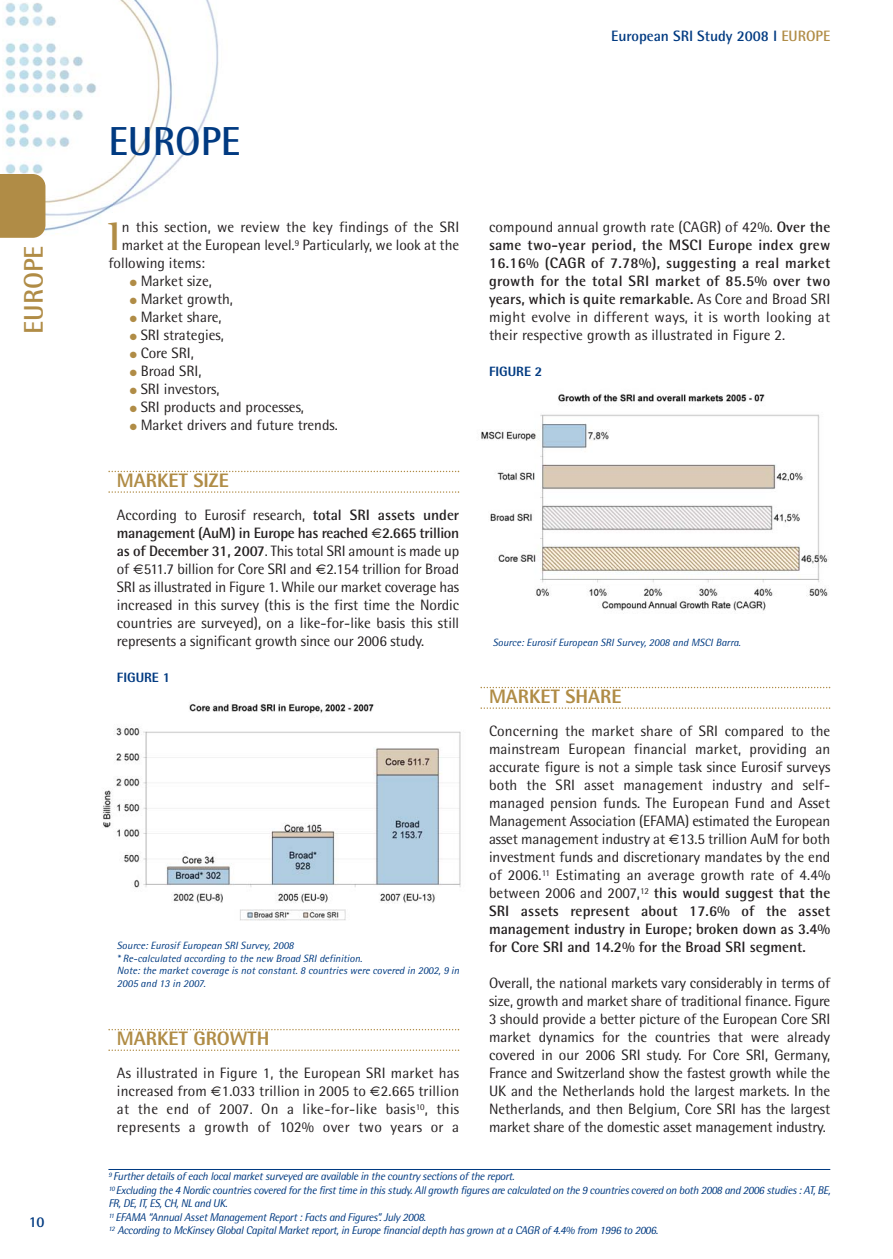
<style>
.page{position:relative;width:893px;height:1259px;background:#fff}
.page>*{position:absolute;margin:0;border:0;box-sizing:border-box;transform-origin:0 0}
.t1{font:700 40.5px "Rotis Semi Sans";color:#013a81}
.t2{font:700 40.5px "Rotis Semi Serif";color:#b08c46}
.t3{font:700 27px "Rotis Semi Sans";color:#b08c46}
.t4{font:800 19.5px "Rotis Semi Sans";color:#b08c46}
.t5{font:15px/18px "Rotis Semi Sans";color:#231f20;text-align:justify}
.t6{font:700 15px/18px "Rotis Semi Sans";letter-spacing:.01em;color:#231f20;text-align:justify}
.t7{font:700 15px "Rotis Semi Sans";color:#013a81}
.t8{font:800 13.5px "Rotis Semi Sans";color:#013a81}
.t9{font:italic 11.25px/13.5px "Rotis Semi Sans";letter-spacing:-.03em;color:#013a81}
.t10{font:italic 10.5px/12.6px "Rotis Semi Sans";color:#013b82}
.s1{color:#b08c46}
.s2{font-weight:700}
.s3{font-weight:400}
</style>
<div class="page">
<img style="left:5px;top:0;width:214px;height:234px">
<div style="left:0;top:174px;width:45px;height:64px;background:#b08c46"></div>
<svg style="left:108px;top:471px;width:351px;height:1px"></svg>
<svg style="left:108px;top:491px;width:351px;height:2px"></svg>
<svg style="left:108px;top:1029px;width:351px;height:1px"></svg>
<svg style="left:108px;top:1049px;width:351px;height:2px"></svg>
<svg style="left:480px;top:687px;width:350px;height:1px"></svg>
<svg style="left:480px;top:707px;width:350px;height:2px"></svg>
<hr style="left:108px;top:1169px;width:722px;height:1px;background:#013b82">
<img style="left:103px;top:703px;width:358px;height:218px">
<img style="left:481px;top:393px;width:348px;height:218px">
<h2 class="t3" style="left:24px;top:334px;width:90px;rotate:-90deg">EUROPE</h2>
<p class="t7" style="left:29px;top:1216px;width:17px">10</p>
<p class="t7" style="left:611px;top:30px;width:221px">European SRI Study 2008 I <span class="s1">EUROPE</span></p>
<h1 class="t1" style="left:108px;top:127px;width:134px">EUROPE</h1>
<h1 class="t2" style="left:108px;top:222px;width:14px">I</h1>
<p class="t5" style="left:122px;top:219px;width:339px">n this section, we review the key findings of the SRI</p>
<p class="t5" style="left:122px;top:237px;width:339px">market at the European level.<sup>9</sup> Particularly, we look at the</p>
<p class="t5" style="left:108px;top:255px;width:98px">following items:</p>
<p class="t5" style="left:130px;top:273px;width:84px"><span class="s1">●</span> Market size,</p>
<p class="t5" style="left:130px;top:291px;width:105px"><span class="s1">●</span> Market growth,</p>
<p class="t5" style="left:130px;top:309px;width:93px"><span class="s1">●</span> Market share,</p>
<p class="t5" style="left:130px;top:327px;width:96px"><span class="s1">●</span> SRI strategies,</p>
<p class="t5" style="left:130px;top:345px;width:66px"><span class="s1">●</span> Core SRI,</p>
<p class="t5" style="left:130px;top:363px;width:73px"><span class="s1">●</span> Broad SRI,</p>
<p class="t5" style="left:130px;top:381px;width:91px"><span class="s1">●</span> SRI investors,</p>
<p class="t5" style="left:130px;top:399px;width:176px"><span class="s1">●</span> SRI products and processes,</p>
<p class="t5" style="left:130px;top:417px;width:210px"><span class="s1">●</span> Market drivers and future trends.</p>
<h3 class="t4" style="left:117px;top:474px;width:113px">MARKET SIZE</h3>
<p class="t5" style="left:117px;top:507px;width:344px">According to Eurosif research, <span class="s2">total SRI assets under management (AuM) in Europe has reached 2.665 trillion as of December 31, 2007</span>. This total SRI amount is made up of 511.7 billion for Core SRI and 2.154 trillion for Broad SRI as illustrated in Figure 1. While our market coverage has increased in this survey (this is the first time the Nordic countries are surveyed), on a like-for-like basis this still represents a significant growth since our 2006 study.</p>
<p class="t8" style="left:117px;top:673px;width:55px">FIGURE 1</p>
<p class="t10" style="left:117px;top:940px;width:344px">Source: Eurosif European SRI Survey, 2008<br>* Re-calculated according to the new Broad SRI definition.<br>Note: the market coverage is not constant. 8 countries were covered in 2002, 9 in 2005 and 13 in 2007.</p>
<h3 class="t4" style="left:117px;top:1032px;width:154px">MARKET GROWTH</h3>
<p class="t5" style="left:117px;top:1065px;width:344px">As illustrated in Figure 1, the European SRI market has increased from 1.033 trillion in 2005 to 2.665 trillion at the end of 2007. On a like-for-like basis<sup>10</sup>, this represents a growth of 102% over two years or a</p>
<p class="t6" style="left:489px;top:219px;width:343px"><span class="s3">compound annual growth rate (CAGR) of 42%.</span> Over the same two-year period, the MSCI Europe index grew 16.16% (CAGR of 7.78%), suggesting a real market growth for the total SRI market of 85.5% over two years, which is quite remarkable. <span class="s3">As Core and Broad SRI might evolve in different ways, it is worth looking at their respective growth as illustrated in Figure 2.</span></p>
<p class="t8" style="left:489px;top:367px;width:55px">FIGURE 2</p>
<p class="t10" style="left:493px;top:637px;width:249px">Source: Eurosif European SRI Survey, 2008 and MSCI Barra.</p>
<h3 class="t4" style="left:489px;top:690px;width:134px">MARKET SHARE</h3>
<p class="t5" style="left:489px;top:723px;width:343px">Concerning the market share of SRI compared to the mainstream European financial market, providing an accurate figure is not a simple task since Eurosif surveys both the SRI asset management industry and self&shy;managed pension funds. The European Fund and Asset Management Association (EFAMA) estimated the European asset management industry at 13.5 trillion AuM for both investment funds and discretionary mandates by the end of 2006.<sup>11</sup> Estimating an average growth rate of 4.4% between 2006 and 2007,<sup>12</sup> <span class="s2">this would suggest that the SRI assets represent about 17.6% of the asset management industry in Europe; broken down as 3.4% for Core SRI and 14.2% for the Broad SRI segment.</span></p>
<p class="t5" style="left:489px;top:975px;width:343px">Overall, the national markets vary considerably in terms of size, growth and market share of traditional finance. Figure 3 should provide a better picture of the European Core SRI market dynamics for the countries that were already covered in our 2006 SRI study. For Core SRI, Germany, France and Switzerland show the fastest growth while the UK and the Netherlands hold the largest markets. In the Netherlands, and then Belgium, Core SRI has the largest market share of the domestic asset management industry.</p>
<p class="t9" style="left:108px;top:1171px;width:723px"><sup>9</sup> Further details of each local market surveyed are available in the country sections of the report.<br><sup>10</sup> Excluding the 4 Nordic countries covered for the first time in this study. All growth figures are calculated on the 9 countries covered on both 2008 and 2006 studies : AT, BE, FR, DE, IT, ES, CH, NL and UK.<br><sup>11</sup> EFAMA “Annual Asset Management Report : Facts and Figures”. July 2008.<br><sup>12</sup> According to McKinsey Global Capital Market report, in Europe financial depth has grown at a CAGR of 4.4% from 1996 to 2006.</p>
</div>
